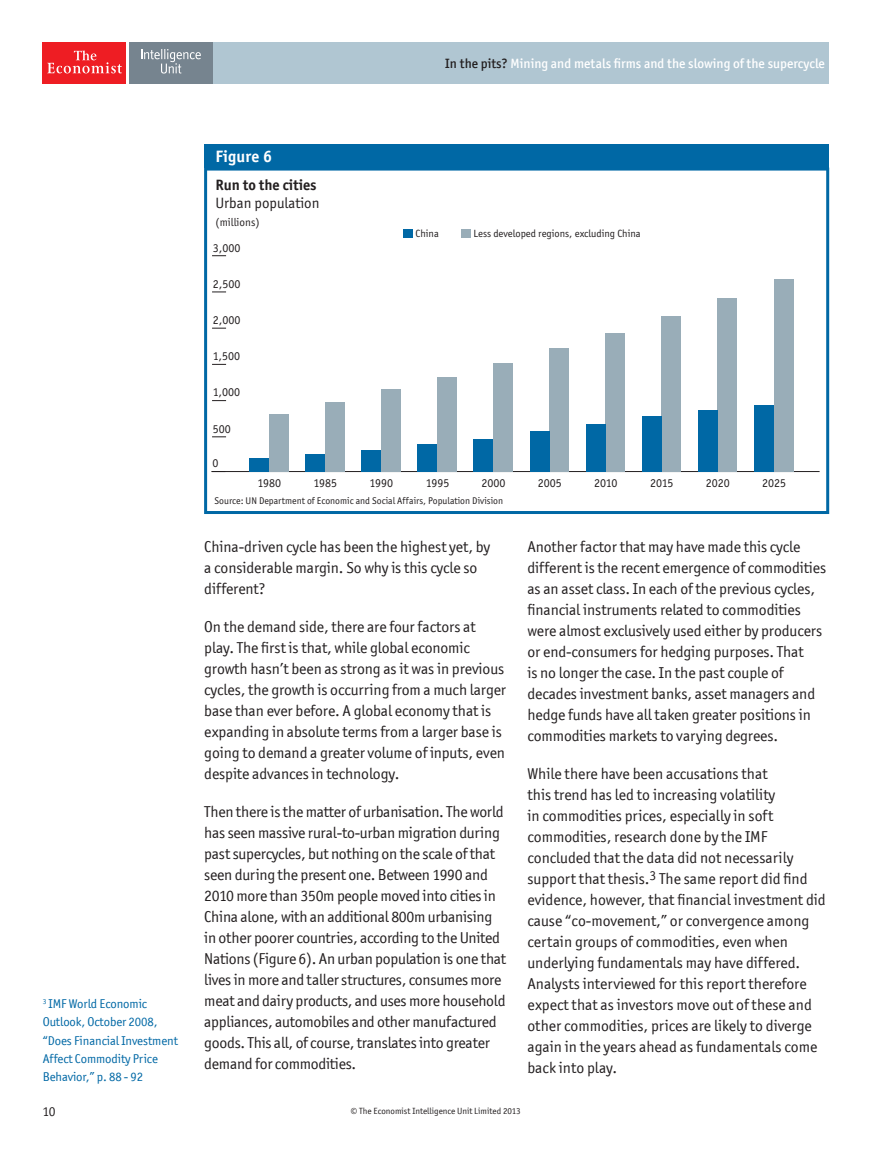
<style>
.page{position:relative;width:893px;height:1149px;background:#fff}
.page>*{position:absolute;margin:0;border:0;box-sizing:border-box;transform-origin:0 0}
.t1{font:700 16.5px "Officina San ITC";letter-spacing:.01em;color:#fff}
.t2{font:15.75px/21px "Officina San ITC";letter-spacing:-.005em;color:#231f20}
.t3{font:15px "Officina San ITC";color:#231f20}
.t4{font:700 15px "Officina San ITC";color:#231f20}
.t5{font:500 13.5px "Officina San ITC";color:#fff}
.t6{font:13.5px "Officina San ITC";color:#231f20}
.t7{font:12.75px/18px "Officina San ITC";letter-spacing:-.005em;color:#0068a5}
.t8{font:12px "Officina San ITC";color:#231f20}
.t9{font:11.25px "Officina San ITC";color:#231f20}
.t10{font:10.5px "Officina San ITC";color:#231f20}
.t11{font:9.75px "Officina San ITC";color:#231f20}
.t12{font:9px "Officina San ITC";color:#231f20}
.s1{color:#231f20}
</style>
<div class="page">
<div style="left:43px;top:42px;width:786px;height:42px;background:#b0c6d2"></div>
<div style="left:43px;top:42px;width:83px;height:42px;background:#ee1d23"></div>
<svg style="left:47px;top:50px;width:75px;height:23px"></svg>
<div style="left:129px;top:42px;width:84px;height:42px;background:#76848f"></div>
<svg style="left:141px;top:49px;width:60px;height:24px"></svg>
<div style="left:204px;top:144px;width:625px;height:23px;background:#0068a5"></div>
<svg style="left:204px;top:167px;width:625px;height:347px"></svg>
<div style="left:403px;top:229px;width:10px;height:9px;background:#0068a5"></div>
<div style="left:461px;top:229px;width:10px;height:9px;background:#99adb8"></div>
<p class="t1" style="left:216px;top:146px;width:58px">Figure 6</p>
<p class="t4" style="left:216px;top:176px;width:103px">Run to the cities</p>
<p class="t3" style="left:216px;top:195px;width:105px">Urban population</p>
<p class="t9" style="left:216px;top:216px;width:45px">(millions)</p>
<p class="t8" style="left:213px;top:240px;width:29px">3,000</p>
<p class="t8" style="left:213px;top:277px;width:29px">2,500</p>
<p class="t8" style="left:213px;top:313px;width:29px">2,000</p>
<p class="t8" style="left:213px;top:349px;width:29px">1,500</p>
<p class="t8" style="left:213px;top:385px;width:29px">1,000</p>
<p class="t8" style="left:213px;top:421px;width:19px">500</p>
<p class="t8" style="left:213px;top:456px;width:7px">0</p>
<p class="t5" style="left:445px;top:55px;width:381px"><span class="s1">In the pits?</span> Mining and metals firms and the slowing of the supercycle</p>
<p class="t10" style="left:416px;top:227px;width:25px">China</p>
<p class="t10" style="left:474px;top:227px;width:169px">Less developed regions, excluding China</p>
<p class="t8" style="left:257px;top:476px;width:25px">1980</p>
<p class="t8" style="left:313px;top:476px;width:25px">1985</p>
<p class="t8" style="left:370px;top:476px;width:25px">1990</p>
<p class="t8" style="left:426px;top:476px;width:25px">1995</p>
<p class="t8" style="left:482px;top:476px;width:25px">2000</p>
<p class="t8" style="left:538px;top:476px;width:25px">2005</p>
<p class="t8" style="left:594px;top:476px;width:25px">2010</p>
<p class="t8" style="left:650px;top:476px;width:25px">2015</p>
<p class="t8" style="left:706px;top:476px;width:25px">2020</p>
<p class="t8" style="left:762px;top:476px;width:25px">2025</p>
<p class="t7" style="left:43px;top:994px;width:137px"><sup>3</sup> IMF World Economic<br>Outlook, October 2008, “Does Financial Investment<br>Affect Commodity Price<br>Behavior,” p. 88 - 92</p>
<p class="t11" style="left:215px;top:495px;width:290px">Source: UN Department of Economic and Social Affairs, Population Division</p>
<p class="t2" style="left:204px;top:536px;width:287px">China-driven cycle has been the highest yet, by a considerable margin. So why is this cycle so different?</p>
<p class="t2" style="left:204px;top:616px;width:303px">On the demand side, there are four factors at play. The first is that, while global economic growth hasn’t been as strong as it was in previous cycles, the growth is occurring from a much larger base than ever before. A global economy that is expanding in absolute terms from a larger base is going to demand a greater volume of inputs, even despite advances in technology.</p>
<p class="t2" style="left:204px;top:800px;width:303px">Then there is the matter of urbanisation. The world has seen massive rural-to-urban migration during past supercycles, but nothing on the scale of that seen during the present one. Between 1990 and 2010 more than 350m people moved into cities in China alone, with an additional 800m urbanising in other poorer countries, according to the United Nations (Figure 6). An urban population is one that lives in more and taller structures, consumes more meat and dairy products, and uses more household appliances, automobiles and other manufactured goods. This all, of course, translates into greater demand for commodities.</p>
<p class="t2" style="left:527px;top:535px;width:300px">Another factor that may have made this cycle different is the recent emergence of commodities as an asset class. In each of the previous cycles, financial instruments related to commodities were almost exclusively used either by producers or end-consumers for hedging purposes. That<br>is no longer the case. In the past couple of decades investment banks, asset managers and hedge funds have all taken greater positions in commodities markets to varying degrees.</p>
<p class="t2" style="left:527px;top:762px;width:300px">While there have been accusations that<br>this trend has led to increasing volatility<br>in commodities prices, especially in soft commodities, research done by the IMF concluded that the data did not necessarily support that thesis.<sup>3</sup> The same report did find evidence, however, that financial investment did cause “co-movement,” or convergence among certain groups of commodities, even when underlying fundamentals may have differed.<br>Analysts interviewed for this report therefore expect that as investors move out of these and other commodities, prices are likely to diverge again in the years ahead as fundamentals come back into play.</p>
<p class="t6" style="left:43px;top:1103px;width:14px">10</p>
<p class="t12" style="left:351px;top:1105px;width:171px">© The Economist Intelligence Unit Limited 2013</p>
</div>
